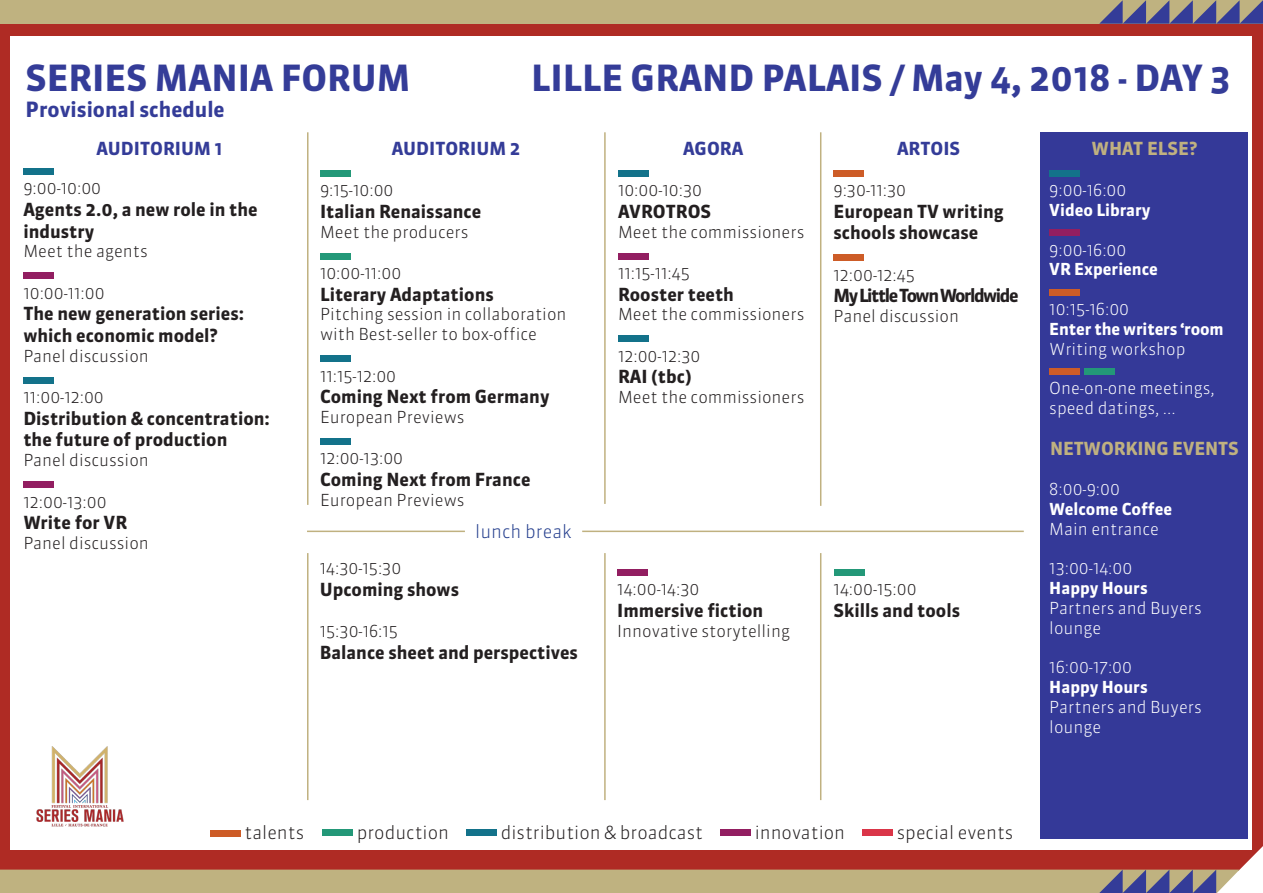
<style>
.page{position:relative;width:1263px;height:893px;background:#fff}
.page>*{position:absolute;margin:0;border:0;box-sizing:border-box;transform-origin:0 0}
.t1{font:700 36px "Sanuk";color:#343c98}
.t2{font:700 21px "Sanuk";color:#343c98}
.t3{font:700 18px/21.6px "Sanuk";color:#231f20}
.t4{font:300 18px "Sanuk";color:#231f20}
.t5{font:700 18px "Sanuk";color:#343c98}
.t6{font:700 18px "Sanuk";letter-spacing:-.01em;color:#c0b180}
.t7{font:700 18px "Sanuk";letter-spacing:-.08em;color:#231f20}
.t8{font:300 18px "Sanuk";color:#253f8e}
.t9{font:300 16.5px/19.8px "Sanuk";color:#231f20}
.t10{font:300 16.5px/19.8px "Sanuk";color:#fff}
.t11{font:700 16.5px "Sanuk";color:#fff}
</style>
<div class="page">
<div style="left:0;top:24px;width:1263px;height:847px;background:#af2b24"></div>
<div style="left:0;top:0;width:1263px;height:24px;background:#bfb280"></div>
<svg style="left:1099px;top:0;width:164px;height:24px"></svg>
<div style="left:0;top:870px;width:1239px;height:23px;background:#bfb280"></div>
<div style="left:10px;top:36px;width:1241px;height:814px;background:#fff"></div>
<div style="left:23px;top:168px;width:31px;height:7px;background:#13728a"></div>
<div style="left:23px;top:273px;width:31px;height:6px;background:#921e61"></div>
<div style="left:23px;top:377px;width:31px;height:6px;background:#13728a"></div>
<div style="left:23px;top:482px;width:31px;height:6px;background:#921e61"></div>
<div style="left:618px;top:170px;width:31px;height:6px;background:#13728a"></div>
<div style="left:618px;top:253px;width:31px;height:6px;background:#921e61"></div>
<div style="left:618px;top:336px;width:31px;height:6px;background:#13728a"></div>
<div style="left:833px;top:170px;width:31px;height:6px;background:#cd5c27"></div>
<div style="left:833px;top:255px;width:31px;height:6px;background:#cd5c27"></div>
<div style="left:1041px;top:132px;width:207px;height:707px;background:#343998"></div>
<div style="left:1049px;top:170px;width:31px;height:6px;background:#13728a"></div>
<div style="left:1049px;top:230px;width:31px;height:6px;background:#921e61"></div>
<div style="left:1049px;top:289px;width:31px;height:6px;background:#cd5c27"></div>
<div style="left:1049px;top:368px;width:31px;height:6px;background:#cd5c27"></div>
<div style="left:1084px;top:368px;width:31px;height:6px;background:#239878"></div>
<img style="left:36px;top:746px;width:88px;height:81px">
<div style="left:320px;top:170px;width:31px;height:6px;background:#239878"></div>
<div style="left:320px;top:253px;width:31px;height:6px;background:#239878"></div>
<div style="left:320px;top:356px;width:31px;height:6px;background:#13728a"></div>
<div style="left:320px;top:438px;width:31px;height:7px;background:#13728a"></div>
<div style="left:617px;top:569px;width:31px;height:7px;background:#921e61"></div>
<div style="left:834px;top:569px;width:30px;height:7px;background:#239878"></div>
<div style="left:210px;top:830px;width:31px;height:6px;background:#cd5c27"></div>
<div style="left:322px;top:829px;width:31px;height:7px;background:#239878"></div>
<div style="left:466px;top:830px;width:31px;height:6px;background:#13728a"></div>
<div style="left:720px;top:829px;width:31px;height:7px;background:#921e61"></div>
<div style="left:862px;top:829px;width:31px;height:7px;background:#da3548"></div>
<hr style="left:307px;top:531px;width:158px;height:1px;background:#c0b180">
<hr style="left:582px;top:531px;width:442px;height:1px;background:#c0b180">
<hr style="left:307px;top:132px;width:1px;height:373px;background:#c0b180">
<hr style="left:604px;top:132px;width:2px;height:372px;background:#c0b180">
<hr style="left:820px;top:132px;width:1px;height:374px;background:#c0b180">
<hr style="left:820px;top:553px;width:1px;height:247px;background:#c0b180">
<hr style="left:604px;top:553px;width:2px;height:247px;background:#c0b180">
<hr style="left:307px;top:553px;width:1px;height:247px;background:#c0b180">
<p class="t1" style="left:26px;top:56px;width:386px">SERIES MANIA FORUM</p>
<p class="t2" style="left:26px;top:96px;width:201px">Provisional schedule</p>
<p class="t5" style="left:392px;top:137px;width:130px">AUDITORIUM 2</p>
<p class="t9" style="left:320px;top:180px;width:75px">9:15-10:00</p>
<p class="t3" style="left:320px;top:201px;width:163px">Italian Renaissance</p>
<p class="t9" style="left:320px;top:222px;width:150px">Meet the producers</p>
<p class="t9" style="left:320px;top:263px;width:83px">10:00-11:00</p>
<p class="t3" style="left:320px;top:283px;width:175px">Literary Adaptations</p>
<p class="t9" style="left:320px;top:305px;width:248px">Pitching session in collaboration with Best-seller to box-office</p>
<p class="t9" style="left:320px;top:366px;width:78px">11:15-12:00</p>
<p class="t3" style="left:320px;top:386px;width:231px">Coming Next from Germany</p>
<p class="t9" style="left:320px;top:407px;width:146px">European Previews</p>
<p class="t9" style="left:320px;top:449px;width:85px">12:00-13:00</p>
<p class="t3" style="left:320px;top:469px;width:212px">Coming Next from France</p>
<p class="t9" style="left:320px;top:490px;width:146px">European Previews</p>
<p class="t1" style="left:531px;top:56px;width:701px">LILLE GRAND PALAIS / May 4, 2018 - DAY 3</p>
<p class="t5" style="left:96px;top:137px;width:128px">AUDITORIUM 1</p>
<p class="t9" style="left:23px;top:179px;width:79px">9:00-10:00</p>
<p class="t3" style="left:23px;top:199px;width:236px">Agents 2.0, a new role in the industry</p>
<p class="t9" style="left:23px;top:242px;width:126px">Meet the agents</p>
<p class="t9" style="left:23px;top:283px;width:83px">10:00-11:00</p>
<p class="t3" style="left:23px;top:303px;width:222px">The new generation series: which economic model?</p>
<p class="t9" style="left:23px;top:346px;width:127px">Panel discussion</p>
<p class="t9" style="left:23px;top:387px;width:82px">11:00-12:00</p>
<p class="t3" style="left:23px;top:408px;width:248px">Distribution &amp; concentration: the future of production</p>
<p class="t9" style="left:23px;top:450px;width:127px">Panel discussion</p>
<p class="t9" style="left:23px;top:492px;width:85px">12:00-13:00</p>
<p class="t3" style="left:23px;top:512px;width:105px">Write for VR</p>
<p class="t9" style="left:23px;top:533px;width:127px">Panel discussion</p>
<p class="t5" style="left:683px;top:137px;width:62px">AGORA</p>
<p class="t9" style="left:618px;top:180px;width:86px">10:00-10:30</p>
<p class="t3" style="left:618px;top:201px;width:95px">AVROTROS</p>
<p class="t9" style="left:618px;top:222px;width:188px">Meet the commissioners</p>
<p class="t9" style="left:618px;top:263px;width:73px">11:15-11:45</p>
<p class="t3" style="left:618px;top:283px;width:118px">Rooster teeth</p>
<p class="t9" style="left:618px;top:305px;width:188px">Meet the commissioners</p>
<p class="t9" style="left:618px;top:346px;width:84px">12:00-12:30</p>
<p class="t3" style="left:618px;top:366px;width:75px">RAI (tbc)</p>
<p class="t9" style="left:618px;top:387px;width:188px">Meet the commissioners</p>
<p class="t5" style="left:897px;top:137px;width:65px">ARTOIS</p>
<p class="t9" style="left:833px;top:180px;width:74px">9:30-11:30</p>
<p class="t3" style="left:833px;top:201px;width:172px">European TV writing schools showcase</p>
<p class="t9" style="left:833px;top:265px;width:83px">12:00-12:45</p>
<p class="t7" style="left:833px;top:285px;width:186px">My Little Town Worldwide</p>
<p class="t9" style="left:833px;top:306px;width:127px">Panel discussion</p>
<p class="t6" style="left:1091px;top:137px;width:107px">WHAT ELSE?</p>
<p class="t10" style="left:1049px;top:180px;width:79px">9:00-16:00</p>
<p class="t11" style="left:1049px;top:200px;width:103px">Video Library</p>
<p class="t10" style="left:1049px;top:240px;width:79px">9:00-16:00</p>
<p class="t11" style="left:1049px;top:259px;width:110px">VR Experience</p>
<p class="t10" style="left:1049px;top:299px;width:81px">10:15-16:00</p>
<p class="t11" style="left:1049px;top:319px;width:176px">Enter the writers ‘room</p>
<p class="t10" style="left:1049px;top:339px;width:138px">Writing workshop</p>
<p class="t10" style="left:1049px;top:378px;width:167px">One-on-one meetings, speed datings, ...</p>
<p class="t6" style="left:1050px;top:438px;width:190px">NETWORKING EVENTS</p>
<p class="t10" style="left:1049px;top:479px;width:72px">8:00-9:00</p>
<p class="t11" style="left:1049px;top:499px;width:124px">Welcome Coffee</p>
<p class="t10" style="left:1049px;top:519px;width:111px">Main entrance</p>
<p class="t10" style="left:1049px;top:558px;width:85px">13:00-14:00</p>
<p class="t11" style="left:1049px;top:578px;width:100px">Happy Hours</p>
<p class="t10" style="left:1049px;top:598px;width:154px">Partners and Buyers lounge</p>
<p class="t10" style="left:1049px;top:657px;width:84px">16:00-17:00</p>
<p class="t11" style="left:1049px;top:677px;width:100px">Happy Hours</p>
<p class="t10" style="left:1049px;top:697px;width:154px">Partners and Buyers lounge</p>
<p class="t8" style="left:475px;top:521px;width:98px">lunch break</p>
<p class="t9" style="left:320px;top:559px;width:83px">14:30-15:30</p>
<p class="t3" style="left:320px;top:579px;width:141px">Upcoming shows</p>
<p class="t9" style="left:320px;top:622px;width:80px">15:30-16:15</p>
<p class="t3" style="left:320px;top:642px;width:260px">Balance sheet and perspectives</p>
<p class="t9" style="left:617px;top:579px;width:84px">14:00-14:30</p>
<p class="t3" style="left:617px;top:600px;width:147px">Immersive fiction</p>
<p class="t9" style="left:617px;top:621px;width:174px">Innovative storytelling</p>
<p class="t9" style="left:834px;top:579px;width:85px">14:00-15:00</p>
<p class="t3" style="left:834px;top:600px;width:128px">Skills and tools</p>
<p class="t4" style="left:244px;top:821px;width:61px">talents</p>
<p class="t4" style="left:357px;top:821px;width:94px">production</p>
<p class="t4" style="left:501px;top:821px;width:204px">distribution &amp; broadcast</p>
<p class="t4" style="left:755px;top:821px;width:92px">innovation</p>
<p class="t4" style="left:897px;top:821px;width:118px">special events</p>
</div>
